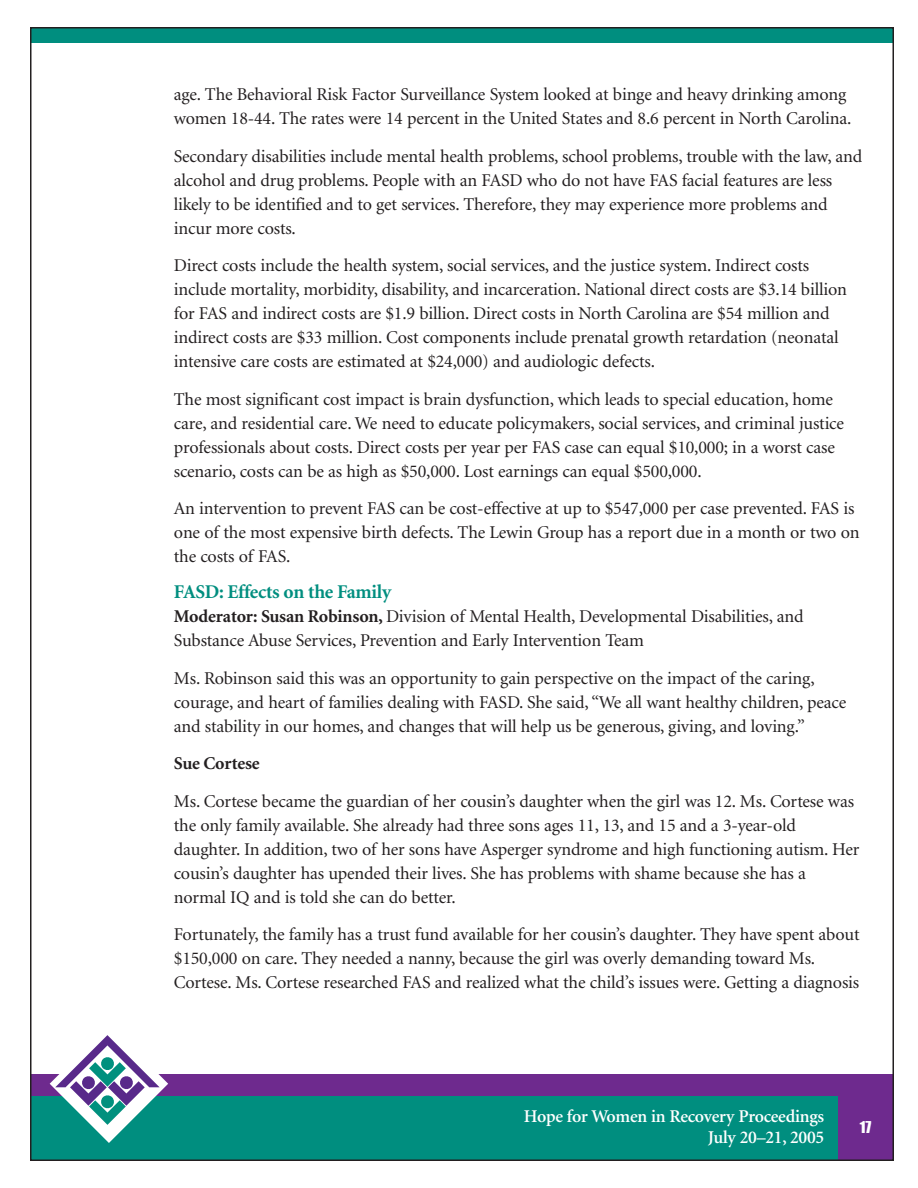
<style>
.page{position:relative;width:918px;height:1188px;background:#fff}
.page>*{position:absolute;margin:0;border:0;box-sizing:border-box;transform-origin:0 0}
.t1{font:700 19.5px "Minion";letter-spacing:-.015em;color:#008e7f}
.t2{font:18px/24px "Minion";letter-spacing:-.01em;color:#231f20}
.t3{font:600 18px "Minion";letter-spacing:-.015em;color:#fff}
.t4{font:15px "Impact";color:#fff}
.s1{font-weight:700}
</style>
<div class="page">
<div style="left:31px;top:1091px;width:862px;height:69px;background:#008e7f"></div>
<div style="left:31px;top:1074px;width:862px;height:21px;background:#6e2a8e"></div>
<div style="left:31px;top:28px;width:862px;height:15px;background:#008e7f"></div>
<svg style="left:50px;top:1035px;width:118px;height:108px"></svg>
<div style="left:838px;top:1094px;width:55px;height:67px;background:#6e2a8e"></div>
<p class="t2" style="left:174px;top:84px;width:679px">age. The Behavioral Risk Factor Surveillance System looked at binge and heavy drinking among women 18-44. The rates were 14 percent in the United States and 8.6 percent in North Carolina.</p>
<p class="t2" style="left:174px;top:145px;width:690px">Secondary disabilities include mental health problems, school problems, trouble with the law, and alcohol and drug problems. People with an FASD who do not have FAS facial features are less likely to be identified and to get services. Therefore, they may experience more problems and incur more costs.</p>
<p class="t2" style="left:174px;top:255px;width:675px">Direct costs include the health system, social services, and the justice system. Indirect costs include mortality, morbidity, disability, and incarceration. National direct costs are $3.14 billion for FAS and indirect costs are $1.9 billion. Direct costs in North Carolina are $54 million and indirect costs are $33 million. Cost components include prenatal growth retardation (neonatal intensive care costs are estimated at $24,000) and audiologic defects.</p>
<p class="t2" style="left:174px;top:388px;width:672px">The most significant cost impact is brain dysfunction, which leads to special education, home care, and residential care. We need to educate policymakers, social services, and criminal justice professionals about costs. Direct costs per year per FAS case can equal $10,000; in a worst case scenario, costs can be as high as $50,000. Lost earnings can equal $500,000.</p>
<p class="t2" style="left:174px;top:498px;width:687px">An intervention to prevent FAS can be cost-effective at up to $547,000 per case prevented. FAS is one of the most expensive birth defects. The Lewin Group has a report due in a month or two on the costs of FAS.</p>
<p class="t1" style="left:174px;top:584px;width:219px">FASD: Effects on the Family</p>
<p class="t2" style="left:174px;top:606px;width:631px"><span class="s1">Moderator: Susan Robinson,</span> Division of Mental Health, Developmental Disabilities, and<br>Substance Abuse Services, Prevention and Early Intervention Team</p>
<p class="t2" style="left:174px;top:667px;width:674px">Ms. Robinson said this was an opportunity to gain perspective on the impact of the caring, courage, and heart of families dealing with FASD. She said, “We all want healthy children, peace and stability in our homes, and changes that will help us be generous, giving, and loving.”</p>
<p class="t2" style="left:174px;top:746px;width:682px;line-height:37.5px"><span class="s1">Sue Cortese<br></span>Ms. Cortese became the guardian of her cousin’s daughter when the girl was 12. Ms. Cortese was</p>
<p class="t2" style="left:174px;top:814px;width:687px">the only family available. She already had three sons ages 11, 13, and 15 and a 3-year-old daughter. In addition, two of her sons have Asperger syndrome and high functioning autism. Her cousin’s daughter has upended their lives. She has problems with shame because she has a normal IQ and is told she can do better.</p>
<p class="t2" style="left:174px;top:924px;width:687px">Fortunately, the family has a trust fund available for her cousin’s daughter. They have spent about $150,000 on care. They needed a nanny, because the girl was overly demanding toward Ms.<br>Cortese. Ms. Cortese researched FAS and realized what the child’s issues were. Getting a diagnosis</p>
<p class="t3" style="left:524px;top:1109px;width:302px">Hope for Women in Recovery Proceedings</p>
<p class="t3" style="left:708px;top:1130px;width:118px">July 20–21, 2005</p>
<p class="t4" style="left:860px;top:1118px;width:13px">17</p>
</div>
